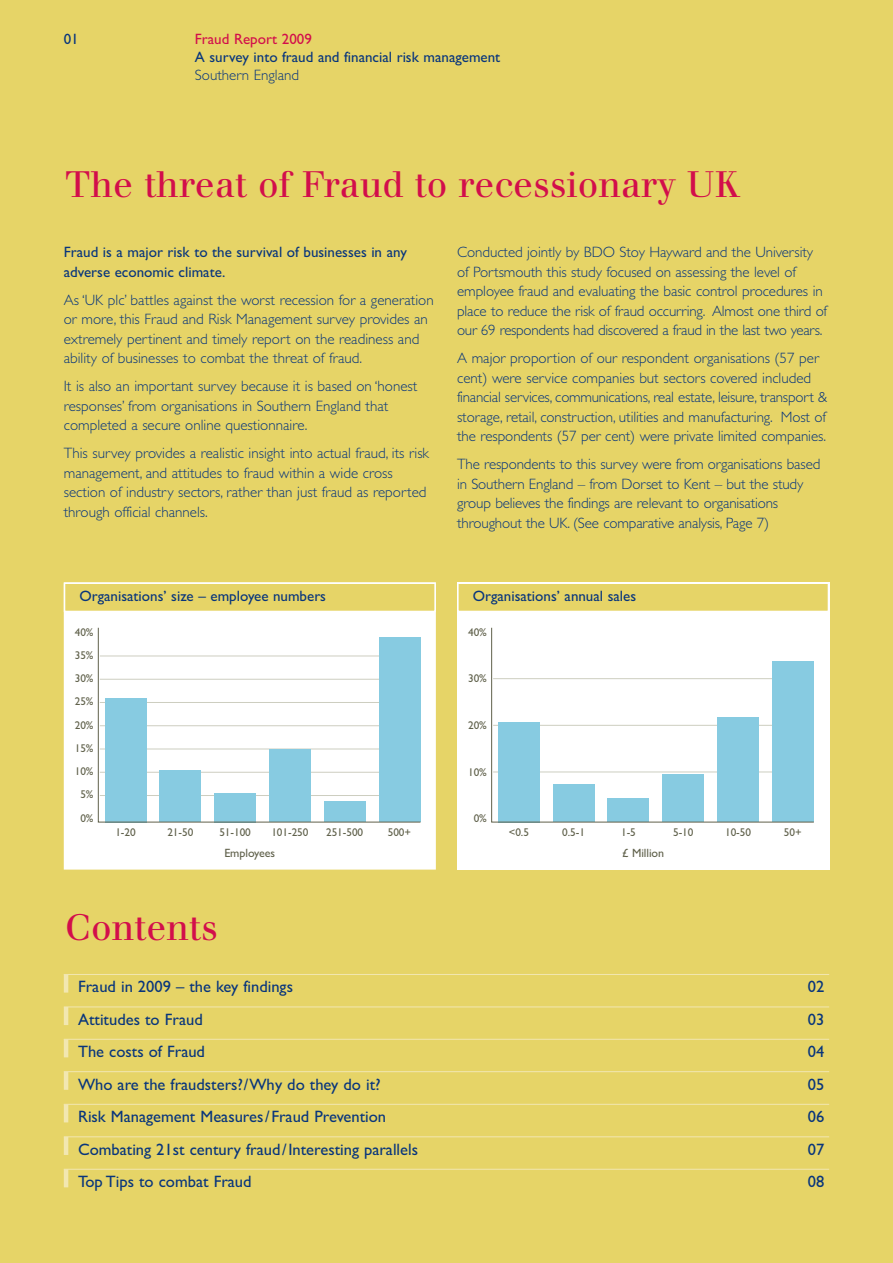
<style>
.page{position:relative;width:893px;height:1263px;background:#e6d467}
.page>*{position:absolute;margin:0;border:0;box-sizing:border-box;transform-origin:0 0}
.t1{font:36px "Walbaum LT";color:#d20e4b}
.t2{font:16.5px "Gill Sans";color:#08357c}
.t3{font:300 15px/19.5px "Gill Sans";color:#08357c}
.t4{font:15px/19.5px "Gill Sans";color:#08357c}
.t5{font:15px "Gill Sans";color:#d20e4b}
.t6{font:12px "Gill Sans";letter-spacing:-.005em;color:#60614b}
.t7{font:11.25px/23.2px "Gill Sans";letter-spacing:-.005em;color:#60614b;text-align:center}
</style>
<div class="page">
<hr style="left:64px;top:974px;width:765px;height:1px;background:#f2e7b1">
<hr style="left:64px;top:974px;width:4px;height:18px;background:#f2e7b1">
<hr style="left:64px;top:1006px;width:765px;height:1px;background:#f2e7b1">
<hr style="left:64px;top:1007px;width:4px;height:18px;background:#f2e7b1">
<hr style="left:64px;top:1039px;width:765px;height:1px;background:#f2e7b1">
<hr style="left:64px;top:1039px;width:4px;height:18px;background:#f2e7b1">
<hr style="left:64px;top:1071px;width:765px;height:1px;background:#f2e7b1">
<hr style="left:64px;top:1072px;width:4px;height:18px;background:#f2e7b1">
<hr style="left:64px;top:1104px;width:765px;height:1px;background:#f2e7b1">
<hr style="left:64px;top:1104px;width:4px;height:18px;background:#f2e7b1">
<hr style="left:64px;top:1136px;width:765px;height:1px;background:#f2e7b1">
<hr style="left:64px;top:1137px;width:4px;height:18px;background:#f2e7b1">
<hr style="left:64px;top:1169px;width:765px;height:1px;background:#f2e7b1">
<hr style="left:64px;top:1169px;width:4px;height:18px;background:#f2e7b1">
<div style="left:65px;top:584px;width:369px;height:284px;background:#fff"></div>
<div style="left:64px;top:582px;width:372px;height:287px;border:2px solid #fff"></div>
<div style="left:65px;top:584px;width:369px;height:27px;background:#e6d467"></div>
<div style="left:64px;top:582px;width:372px;height:30px;border:2px solid #fff"></div>
<svg style="left:98px;top:627px;width:323px;height:196px"></svg>
<div style="left:457px;top:582px;width:372px;height:287px;background:#fff"></div>
<div style="left:459px;top:584px;width:369px;height:27px;background:#e6d467"></div>
<div style="left:457px;top:582px;width:372px;height:30px;border:2px solid #fff"></div>
<svg style="left:491px;top:627px;width:323px;height:196px"></svg>
<p class="t4" style="left:64px;top:29px;width:16px">01</p>
<p class="t5" style="left:195px;top:30px;width:118px">Fraud Report 2009</p>
<p class="t4" style="left:195px;top:47px;width:307px">A survey into fraud and financial risk management</p>
<p class="t3" style="left:195px;top:65px;width:106px">Southern England</p>
<h1 class="t1" style="left:65px;top:172px;width:676px">The threat of Fraud to recessionary UK</h1>
<p class="t4" style="left:64px;top:242px;width:345px">Fraud is a major risk to the survival of businesses in any adverse economic climate.</p>
<p class="t3" style="left:64px;top:290px;width:371px">As ‘UK plc’ battles against the worst recession for a generation or more, this Fraud and Risk Management survey provides an extremely pertinent and timely report on the readiness and ability of businesses to combat the threat of fraud.</p>
<p class="t3" style="left:64px;top:376px;width:355px">It is also an important survey because it is based on ‘honest responses’ from organisations in Southern England that completed a secure online questionnaire.</p>
<p class="t3" style="left:64px;top:443px;width:367px">This survey provides a realistic insight into actual fraud, its risk management, and attitudes to fraud within a wide cross section of industry sectors, rather than just fraud as reported through official channels.</p>
<p class="t3" style="left:457px;top:242px;width:372px">Conducted jointly by BDO Stoy Hayward and the University of Portsmouth this study focused on assessing the level of employee fraud and evaluating the basic control procedures in place to reduce the risk of fraud occurring. Almost one third of our 69 respondents had discovered a fraud in the last two years.</p>
<p class="t3" style="left:457px;top:348px;width:372px">A major proportion of our respondent organisations (57 per cent) were service companies but sectors covered included financial services, communications, real estate, leisure, transport &amp; storage, retail, construction, utilities and manufacturing. Most of the respondents (57 per cent) were private limited companies.</p>
<p class="t3" style="left:457px;top:454px;width:365px">The respondents to this survey were from organisations based in Southern England – from Dorset to Kent – but the study group believes the findings are relevant to organisations throughout the UK. (See comparative analysis, Page 7)</p>
<p class="t4" style="left:80px;top:586px;width:248px">Organisations’ size – employee numbers</p>
<p class="t4" style="left:473px;top:586px;width:165px">Organisations’ annual sales</p>
<p class="t7" style="left:75px;top:620px;width:20px">40%<br>35%<br>30%<br>25%<br>20%<br>15%<br>10%<br>5%<br>0%</p>
<p class="t7" style="left:468px;top:620px;width:20px">40%</p>
<p class="t7" style="left:468px;top:667px;width:20px">30%</p>
<p class="t7" style="left:468px;top:713px;width:20px">20%</p>
<p class="t7" style="left:468px;top:760px;width:20px">10%</p>
<p class="t7" style="left:474px;top:807px;width:15px">0%</p>
<p class="t7" style="left:115px;top:821px;width:22px">1-20</p>
<p class="t7" style="left:167px;top:821px;width:27px">21-50</p>
<p class="t7" style="left:219px;top:821px;width:33px">51-100</p>
<p class="t7" style="left:271px;top:821px;width:39px">101-250</p>
<p class="t7" style="left:326px;top:821px;width:39px">251-500</p>
<p class="t7" style="left:388px;top:821px;width:25px">500+</p>
<p class="t7" style="left:509px;top:821px;width:22px">&lt;0.5</p>
<p class="t7" style="left:562px;top:821px;width:24px">0.5-1</p>
<p class="t7" style="left:621px;top:821px;width:16px">1-5</p>
<p class="t7" style="left:673px;top:821px;width:22px">5-10</p>
<p class="t7" style="left:725px;top:821px;width:27px">10-50</p>
<p class="t7" style="left:784px;top:821px;width:19px">50+</p>
<p class="t6" style="left:224px;top:846px;width:52px">Employees</p>
<p class="t6" style="left:622px;top:846px;width:44px">£ Million</p>
<h1 class="t1" style="left:65px;top:914px;width:154px">Contents</h1>
<p class="t2" style="left:78px;top:977px;width:216px">Fraud in 2009 – the key findings</p>
<p class="t2" style="left:808px;top:977px;width:18px">02</p>
<p class="t2" style="left:78px;top:1009px;width:126px">Attitudes to Fraud</p>
<p class="t2" style="left:808px;top:1009px;width:18px">03</p>
<p class="t2" style="left:78px;top:1042px;width:129px">The costs of Fraud</p>
<p class="t2" style="left:808px;top:1042px;width:18px">04</p>
<p class="t2" style="left:78px;top:1074px;width:304px">Who are the fraudsters?/Why do they do it?</p>
<p class="t2" style="left:808px;top:1074px;width:18px">05</p>
<p class="t2" style="left:78px;top:1107px;width:310px">Risk Management Measures/Fraud Prevention</p>
<p class="t2" style="left:808px;top:1107px;width:18px">06</p>
<p class="t2" style="left:78px;top:1139px;width:342px">Combating 21st century fraud/Interesting parallels</p>
<p class="t2" style="left:808px;top:1139px;width:18px">07</p>
<p class="t2" style="left:78px;top:1172px;width:175px">Top Tips to combat Fraud</p>
<p class="t2" style="left:808px;top:1172px;width:18px">08</p>
</div>
